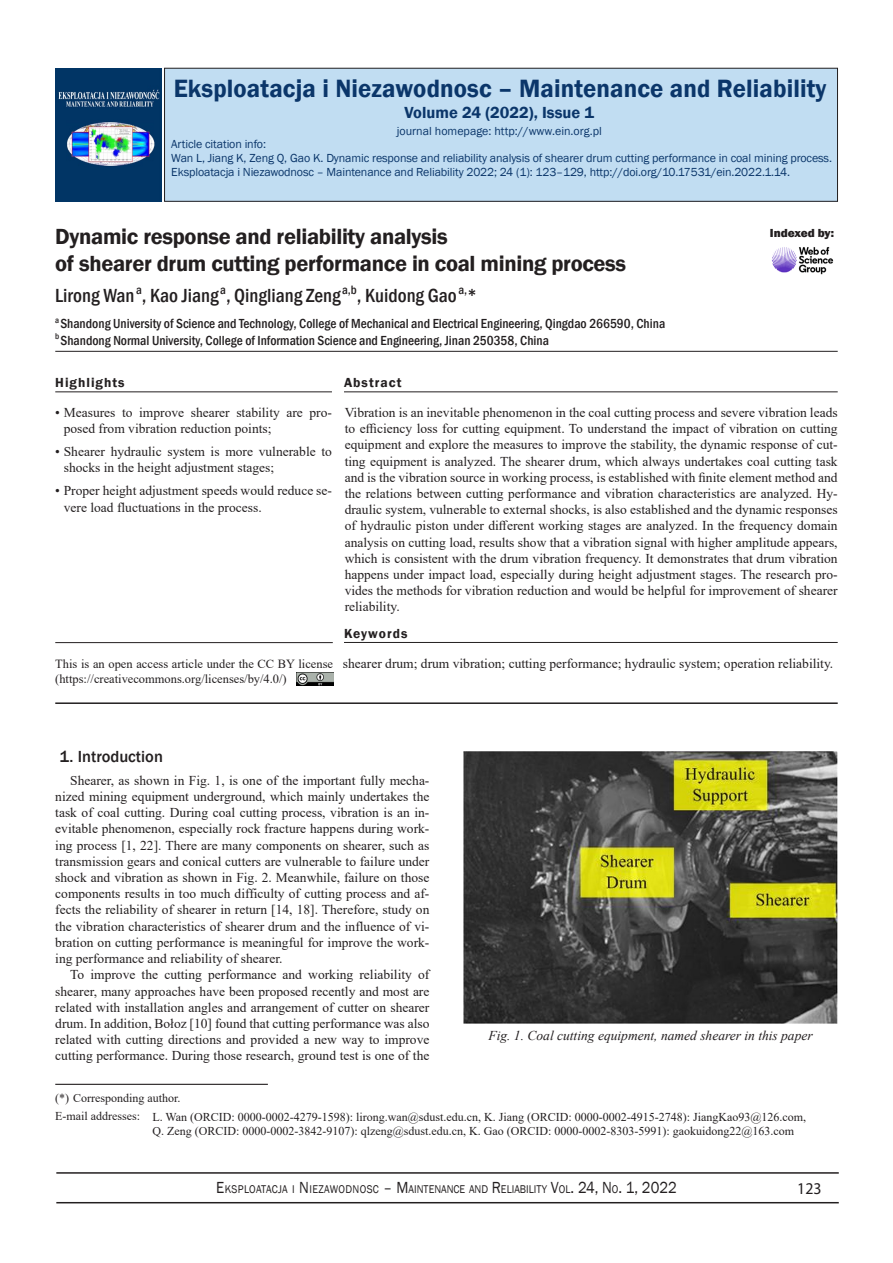
<style>
.page{position:relative;width:893px;height:1263px;background:#fff}
.page>*{position:absolute;margin:0;border:0;box-sizing:border-box;transform-origin:0 0}
.t1{font:600 25.8px "Franklin Gothic";letter-spacing:.005em;color:#0b366a;scale:.96 1}
.t2{font:600 22.5px/27px "Franklin Gothic";letter-spacing:-.015em;color:#231f20}
.t3{font:500 condensed 19.5px "Franklin Gothic";color:#231f20}
.t4{font:600 16.5px "Franklin Gothic";color:#0b366a}
.t5{font:500 16.5px "Franklin Gothic";color:#231f20}
.t6{font:16.5px "Myriad Pro";color:#231f20;scale:.96 1}
.t7{font:13.5px/16.2px "Times New Roman";color:#231f20;text-align:justify}
.t8{font:500 condensed 13.5px/16.2px "Franklin Gothic";color:#231f20}
.t9{font:italic 13.5px "Times New Roman";color:#231f20}
.t10{font:600 13.5px "Franklin Gothic";letter-spacing:.075em;color:#231f20}
.t11{font:12.45px/15px "Times New Roman";color:#231f20}
.t12{font:12px/14.4px "Franklin Gothic";letter-spacing:-.01em;color:#0b366a}
.t13{font:12px/18.5px "Times New Roman";color:#231f20}
.t14{font:800 12px "Franklin Gothic";letter-spacing:-.005em;color:#231f20}
.t15{font:11.55px "Franklin Gothic";color:#231f20;scale:.9 1}
.s1{font-size:16.5px}
</style>
<div class="page">
<hr style="left:56px;top:1172px;width:783px;height:2px;background:#231f20">
<hr style="left:56px;top:1202px;width:783px;height:1px;background:#231f20">
<div style="left:165px;top:68px;width:672px;height:133px;background:#c1ddf2"></div>
<div style="left:164px;top:68px;width:674px;height:133px;border:1px solid #231f20"></div>
<img style="left:55px;top:68px;width:106px;height:134px">
<img style="left:772px;top:247px;width:62px;height:28px">
<hr style="left:55px;top:1084px;width:213px;height:1px;background:#231f20">
<hr style="left:55px;top:391px;width:277px;height:1px;background:#231f20">
<hr style="left:344px;top:391px;width:494px;height:1px;background:#231f20">
<hr style="left:55px;top:351px;width:783px;height:1px;background:#231f20">
<hr style="left:55px;top:702px;width:783px;height:2px;background:#231f20">
<hr style="left:344px;top:642px;width:494px;height:1px;background:#231f20">
<hr style="left:55px;top:642px;width:278px;height:1px;background:#231f20">
<img style="left:296px;top:672px;width:37px;height:13px">
<img style="left:464px;top:752px;width:374px;height:272px">
<h1 class="t1" style="left:174px;top:73px;width:682px">Eksploatacja i Niezawodnosc – Maintenance and Reliability</h1>
<p class="t4" style="left:405px;top:102px;width:191px">Volume 24 (2022), Issue 1</p>
<p class="t12" style="left:397px;top:124px;width:207px">journal homepage: http://www.ein.org.pl</p>
<p class="t12" style="left:171px;top:137px;width:96px">Article citation info:</p>
<p class="t12" style="left:171px;top:151px;width:662px">Wan L, Jiang K, Zeng Q, Gao K. Dynamic response and reliability analysis of shearer drum cutting performance in coal mining process.<br>Eksploatacja i Niezawodnosc – Maintenance and Reliability 2022; 24 (1): 123–129, http://doi.org/10.17531/ein.2022.1.14.</p>
<h2 class="t2" style="left:55px;top:223px;width:572px">Dynamic response and reliability analysis<br>of shearer drum cutting performance in coal mining process</h2>
<h3 class="t3" style="left:55px;top:283px;width:423px">Lirong Wan<sup>a</sup>, Kao Jiang <sup>a</sup>, Qingliang Zeng <sup>a,b</sup>, Kuidong Gao<sup>a,</sup>*</h3>
<p class="t8" style="left:55px;top:316px;width:611px"><sup>a</sup>Shandong University of Science and Technology, College of Mechanical and Electrical Engineering, Qingdao 266590, China <sup>b</sup>Shandong Normal University, College of Information Science and Engineering, Jinan 250358, China</p>
<p class="t14" style="left:770px;top:225px;width:66px">Indexed by:</p>
<p class="t10" style="left:55px;top:374px;width:71px">Highlights</p>
<p class="t10" style="left:344px;top:374px;width:59px">Abstract</p>
<p class="t7" style="left:64px;top:404px;width:270px;text-indent:-9px">• Measures to improve shearer stability are pro&shy;posed from vibration reduction points;</p>
<p class="t7" style="left:64px;top:443px;width:270px;text-indent:-9px">• Shearer hydraulic system is more vulnerable to shocks in the height adjustment stages;</p>
<p class="t7" style="left:64px;top:482px;width:270px;text-indent:-9px">• Proper height adjustment speeds would reduce se&shy;vere load fluctuations in the process.</p>
<p class="t7" style="left:345px;top:404px;width:494px">Vibration is an inevitable phenomenon in the coal cutting process and severe vibration leads to efficiency loss for cutting equipment. To understand the impact of vibration on cutting equipment and explore the measures to improve the stability, the dynamic response of cut&shy;ting equipment is analyzed. The shearer drum, which always undertakes coal cutting task and is the vibration source in working process, is established with finite element method and the relations between cutting performance and vibration characteristics are analyzed. Hy&shy;draulic system, vulnerable to external shocks, is also established and the dynamic responses of hydraulic piston under different working stages are analyzed. In the frequency domain analysis on cutting load, results show that a vibration signal with higher amplitude appears, which is consistent with the drum vibration frequency. It demonstrates that drum vibration happens under impact load, especially during height adjustment stages. The research pro&shy;vides the methods for vibration reduction and would be helpful for improvement of shearer reliability.</p>
<p class="t11" style="left:55px;top:656px;width:279px">This is an open access article under the CC BY license (https://creativecommons.org/licenses/by/4.0/)</p>
<p class="t10" style="left:344px;top:625px;width:65px">Keywords</p>
<p class="t7" style="left:343px;top:655px;width:492px">shearer drum; drum vibration; cutting performance; hydraulic system; operation reliability.</p>
<p class="t5" style="left:60px;top:746px;width:105px">1. Introduction</p>
<p class="t7" style="left:55px;top:772px;width:376px;text-indent:15px">Shearer, as shown in Fig. 1, is one of the important fully mecha&shy;nized mining equipment underground, which mainly undertakes the task of coal cutting. During coal cutting process, vibration is an in&shy;evitable phenomenon, especially rock fracture happens during work&shy;ing process [1, 22]. There are many components on shearer, such as transmission gears and conical cutters are vulnerable to failure under shock and vibration as shown in Fig. 2. Meanwhile, failure on those components results in too much difficulty of cutting process and af&shy;fects the reliability of shearer in return [14, 18]. Therefore, study on the vibration characteristics of shearer drum and the influence of vi&shy;bration on cutting performance is meaningful for improve the work&shy;ing performance and reliability of shearer.</p>
<p class="t7" style="left:55px;top:966px;width:376px;text-indent:15px">To improve the cutting performance and working reliability of shearer, many approaches have been proposed recently and most are related with installation angles and arrangement of cutter on shearer drum. In addition, Bołoz [10] found that cutting performance was also related with cutting directions and provided a new way to improve cutting performance. During those research, ground test is one of the</p>
<p class="t9" style="left:488px;top:1026px;width:326px">Fig. 1. Coal cutting equipment, named shearer in this paper</p>
<p class="t13" style="left:55px;top:1088px;width:127px">(*) Corresponding author.<br>E-mail addresses:</p>
<p class="t13" style="left:152px;top:1109px;width:655px;line-height:14.4px">L. Wan (ORCID: 0000-0002-4279-1598): lirong.wan@sdust.edu.cn, K. Jiang (ORCID: 0000-0002-4915-2748): JiangKao93@126.com,<br>Q. Zeng (ORCID: 0000-0002-3842-9107): qlzeng@sdust.edu.cn, K. Gao (ORCID: 0000-0002-8303-5991): gaokuidong22@163.com</p>
<p class="t15" style="left:216px;top:1182px;width:513px"><span class="s1">E</span>KSPLOATACJA I <span class="s1">N</span>IEZAWODN OSC <span class="s1">– M</span>AINTENANCE AN D <span class="s1">R</span>ELIABILITY <span class="s1">V</span>OL<span class="s1">. 24, N</span>O<span class="s1">. 1, 2022</span></p>
<p class="t6" style="left:797px;top:1178px;width:27px">123</p>
</div>
